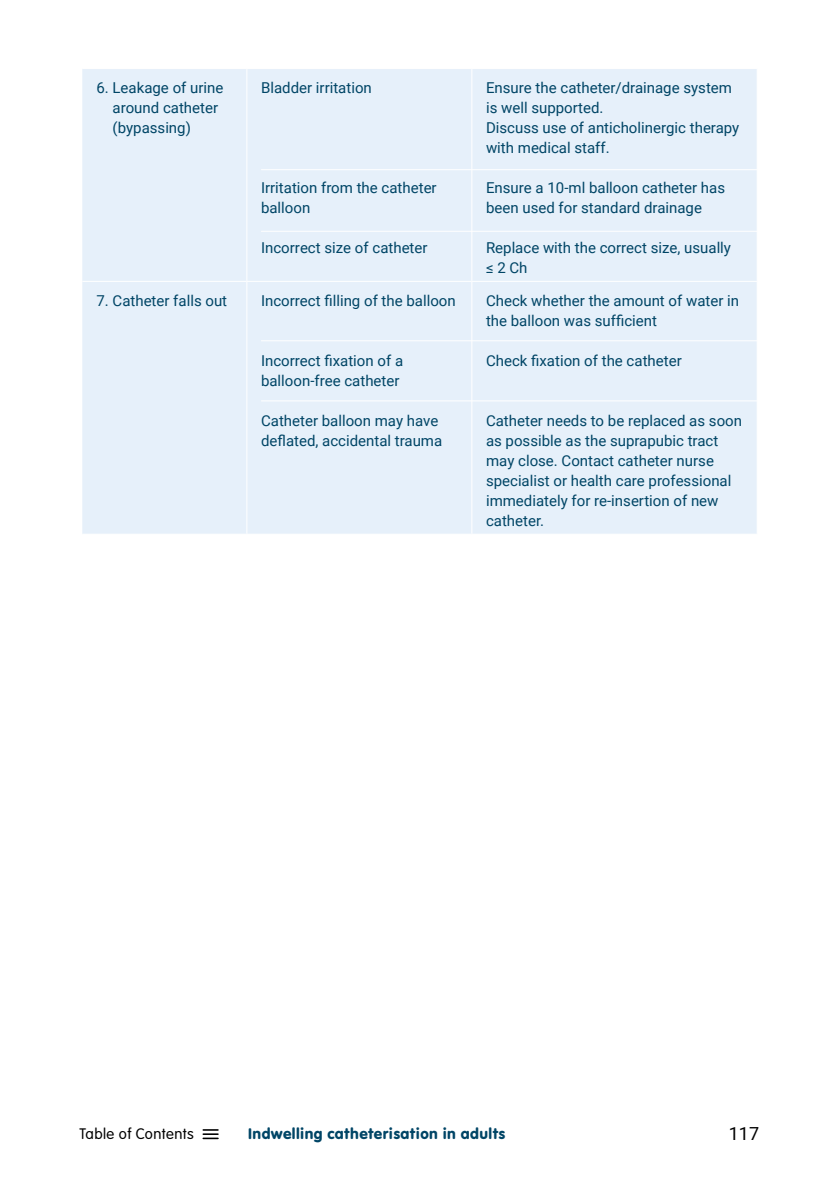
<style>
.page{position:relative;width:840px;height:1191px;background:#fff}
.page>*{position:absolute;margin:0;border:0;box-sizing:border-box;transform-origin:0 0}
.t1{font:18px "Roboto";color:#000}
.t2{font:16px "VAG Rundschrift D";letter-spacing:.025em;color:#004566}
.t3{font:300 16px "VAG Rundschrift D";letter-spacing:.025em;color:#000}
.t4{font:15px/20px "Roboto";color:#004566}
</style>
<div class="page">
<svg style="left:203px;top:1129px;width:15px;height:10px"></svg>
<div style="left:82px;top:69px;width:674px;height:464px;background:#e6f0fa"></div>
<hr style="left:246px;top:69px;width:1px;height:212px;background:#fff">
<hr style="left:471px;top:69px;width:1px;height:212px;background:#fff">
<hr style="left:82px;top:281px;width:165px;height:1px;background:#fff">
<hr style="left:247px;top:281px;width:224px;height:1px;background:#fff">
<hr style="left:246px;top:282px;width:1px;height:251px;background:#fff">
<hr style="left:471px;top:281px;width:286px;height:1px;background:#fff">
<hr style="left:471px;top:282px;width:1px;height:251px;background:#fff">
<hr style="left:261px;top:169px;width:510px;height:1px;background:#fff">
<hr style="left:261px;top:231px;width:510px;height:1px;background:#fff">
<hr style="left:261px;top:340px;width:510px;height:1px;background:#fff">
<hr style="left:261px;top:400px;width:510px;height:1px;background:#fff">
<p class="t4" style="left:112px;top:77px;width:112px;text-indent:-16px">6. Leakage of urine around catheter (bypassing)</p>
<p class="t4" style="left:261px;top:77px;width:112px">Bladder irritation</p>
<p class="t4" style="left:261px;top:177px;width:177px">Irritation from the catheter balloon</p>
<p class="t4" style="left:261px;top:237px;width:168px">Incorrect size of catheter</p>
<p class="t4" style="left:96px;top:290px;width:132px">7. Catheter falls out</p>
<p class="t4" style="left:261px;top:290px;width:196px">Incorrect filling of the balloon</p>
<p class="t4" style="left:261px;top:350px;width:143px">Incorrect fixation of a balloon-free catheter</p>
<p class="t4" style="left:261px;top:410px;width:183px">Catheter balloon may have deflated, accidental trauma</p>
<p class="t4" style="left:485px;top:77px;width:255px">Ensure the catheter/drainage system is well supported.<br>Discuss use of anticholinergic therapy with medical staff.</p>
<p class="t4" style="left:485px;top:177px;width:240px">Ensure a 10-ml balloon catheter has been used for standard drainage</p>
<p class="t4" style="left:485px;top:237px;width:246px">Replace with the correct size, usually ≤ 2 Ch</p>
<p class="t4" style="left:485px;top:290px;width:254px">Check whether the amount of water in the balloon was sufficient</p>
<p class="t4" style="left:485px;top:350px;width:197px">Check fixation of the catheter</p>
<p class="t4" style="left:485px;top:410px;width:257px">Catheter needs to be replaced as soon as possible as the suprapubic tract may close. Contact catheter nurse specialist or health care professional immediately for re-insertion of new catheter.</p>
<p class="t3" style="left:79px;top:1125px;width:116px">Table of Contents</p>
<p class="t2" style="left:248px;top:1124px;width:259px">Indwelling catheterisation in adults</p>
<p class="t1" style="left:728px;top:1121px;width:32px">117</p>
</div>
